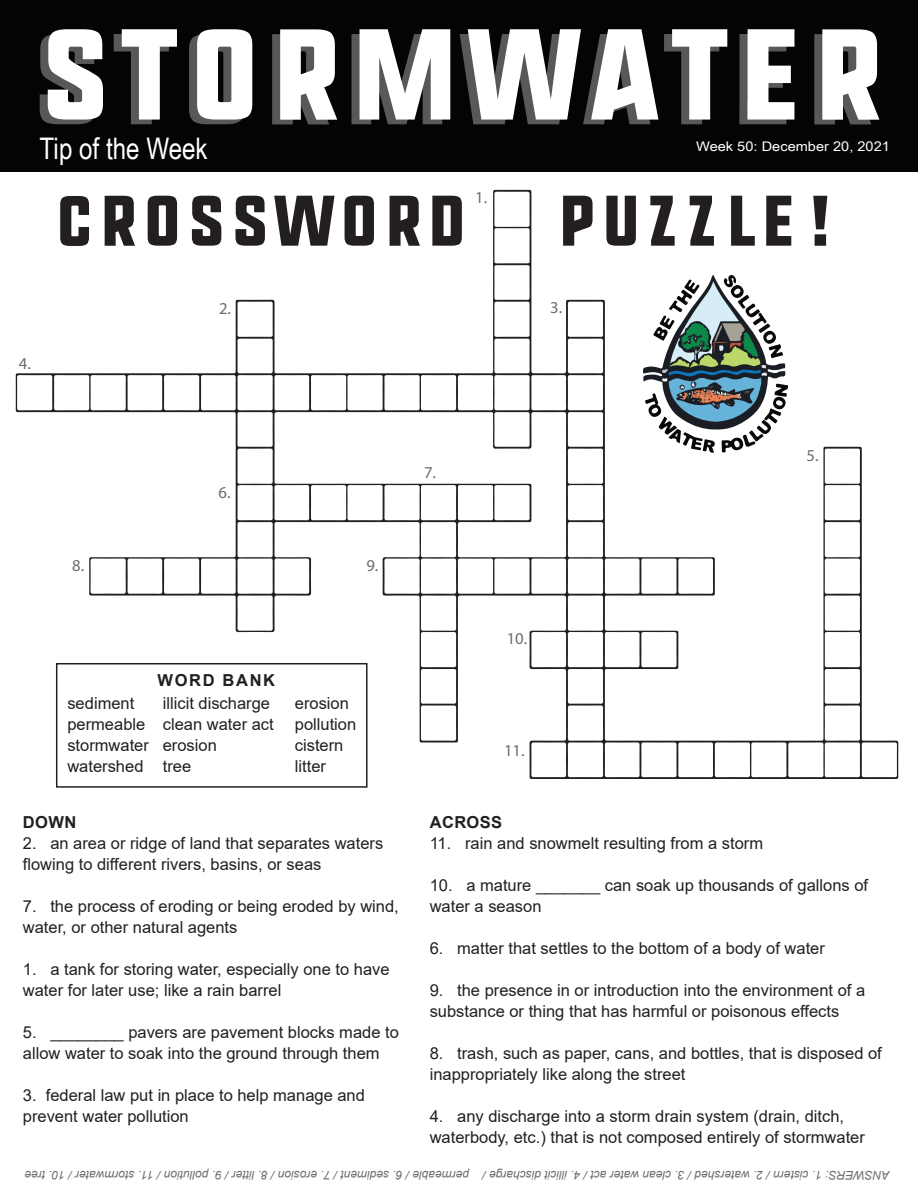
<style>
.page{position:relative;width:918px;height:1188px;background:#fff}
.page>*{position:absolute;margin:0;border:0;box-sizing:border-box;transform-origin:0 0}
.t1{font:129px "Montana";color:#fff;scale:1.04 1}
.t2{font:71.4px "Montana";letter-spacing:.01em;color:#231f20}
.t3{font:29.7px "Arial Narrow";color:#fff}
.t4{font:16.65px "Myriad Pro";color:#6c6d70}
.t5{font:16.5px/21px "Arial";color:#231f20}
.t6{font:700 16.5px "Arial";letter-spacing:.025em;color:#231f20}
.t7{font:700 16.5px "Arial";letter-spacing:.1em;color:#231f20}
.t8{font:13.2px "Arial Narrow";color:#fff;scale:1.34 1}
.t9{font:italic 12px "Arial";color:#6c6d70}
</style>
<div class="page">
<div style="left:0;top:0;width:918px;height:172px;background:#040503"></div>
<svg style="left:16px;top:190px;width:882px;height:589px"></svg>
<svg style="left:643px;top:275px;width:145px;height:178px"></svg>
<div style="left:56px;top:663px;width:312px;height:125px;border:2px solid #231f20"></div>
<h1 class="t1" style="left:35px;top:15px;width:822px">STORMWATER</h1>
<p class="t8" style="left:696px;top:136px;width:146px">Week 50: December 20, 2021</p>
<h3 class="t3" style="left:39px;top:126px;width:170px">Tip of the Week</h3>
<p class="t4" style="left:475px;top:187px;width:13px">1.</p>
<h2 class="t2" style="left:53px;top:188px;width:790px">CROSSWORD PUZZLE!</h2>
<p class="t4" style="left:19px;top:353px;width:13px">4.</p>
<p class="t4" style="left:219px;top:298px;width:13px">2.</p>
<p class="t4" style="left:550px;top:297px;width:13px">3.</p>
<p class="t4" style="left:219px;top:482px;width:13px">6.</p>
<p class="t4" style="left:72px;top:555px;width:13px">8.</p>
<p class="t4" style="left:366px;top:555px;width:13px">9.</p>
<p class="t7" style="left:157px;top:668px;width:119px">WORD BANK</p>
<p class="t5" style="left:67px;top:692px;width:83px">sediment permeable stormwater watershed</p>
<p class="t5" style="left:163px;top:693px;width:112px">illicit discharge clean water act erosion<br>tree</p>
<p class="t5" style="left:295px;top:693px;width:63px">erosion pollution cistern litter</p>
<p class="t4" style="left:424px;top:462px;width:13px">7.</p>
<p class="t4" style="left:507px;top:628px;width:22px">10.</p>
<p class="t4" style="left:504px;top:740px;width:22px">11.</p>
<p class="t4" style="left:806px;top:445px;width:13px">5.</p>
<p class="t6" style="left:23px;top:811px;width:55px">DOWN</p>
<p class="t5" style="left:23px;top:833px;width:362px">2. an area or ridge of land that separates waters flowing to different rivers, basins, or seas</p>
<p class="t5" style="left:23px;top:896px;width:378px">7. the process of eroding or being eroded by wind, water, or other natural agents</p>
<p class="t5" style="left:23px;top:959px;width:368px">1. a tank for storing water, especially one to have water for later use; like a rain barrel</p>
<p class="t5" style="left:23px;top:1022px;width:378px">5. ________ pavers are pavement blocks made to allow water to soak into the ground through them</p>
<p class="t5" style="left:23px;top:1085px;width:344px">3. federal law put in place to help manage and prevent water pollution</p>
<p class="t6" style="left:430px;top:810px;width:74px">ACROSS</p>
<p class="t5" style="left:430px;top:832px;width:335px">11. rain and snowmelt resulting from a storm</p>
<p class="t5" style="left:430px;top:874px;width:440px">10. a mature _______ can soak up thousands of gallons of water a season</p>
<p class="t5" style="left:430px;top:937px;width:397px">6. matter that settles to the bottom of a body of water</p>
<p class="t5" style="left:430px;top:979px;width:437px">9. the presence in or introduction into the environment of a substance or thing that has harmful or poisonous effects</p>
<p class="t5" style="left:430px;top:1042px;width:454px">8. trash, such as paper, cans, and bottles, that is disposed of inappropriately like along the street</p>
<p class="t5" style="left:430px;top:1105px;width:437px">4. any discharge into a storm drain system (drain, ditch, waterbody, etc.) that is not composed entirely of stormwater</p>
<p class="t9" style="left:890px;top:1183px;width:866px;rotate:-180deg">ANSWERS: 1. cistern / 2. watershed / 3. clean water act / 4. illicit discharge / permeable / 6. sediment / 7. erosion / 8. litter / 9. pollution / 11. stormwater / 10. tree</p>
</div>
